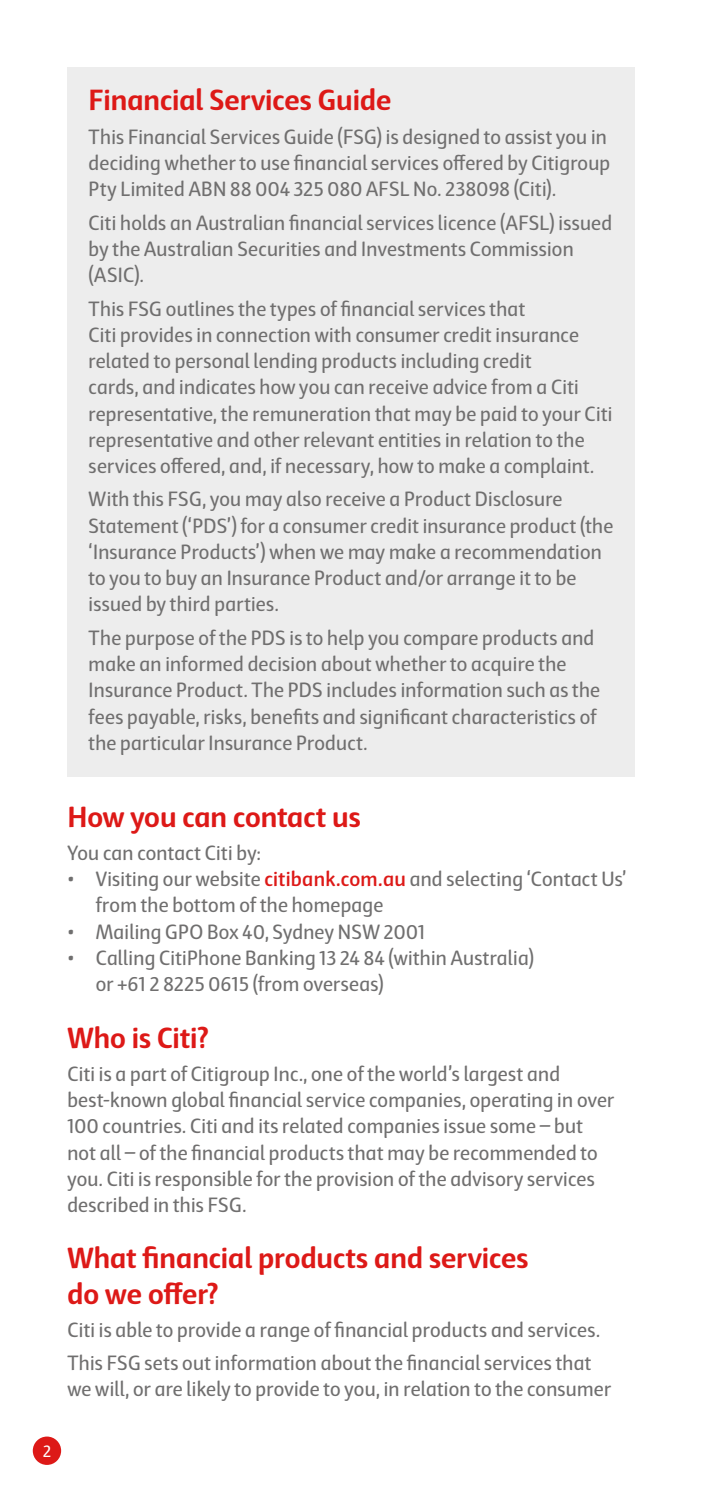
<style>
.page{position:relative;width:702px;height:1489px;background:#fff}
.page>*{position:absolute;margin:0;border:0;box-sizing:border-box;transform-origin:0 0}
.t1{font:700 30px/35px "Coles Haptic";color:#dd1917}
.t2{font:21.25px/26.2px "Coles Haptic";letter-spacing:.01em;color:#706f6f}
.t3{font:17.5px "Coles Haptic";color:#fff}
.s1{font-family:"Coles Haptic Semi";font-weight:700;color:#dd1917}
</style>
<div class="page">
<div style="left:33px;top:1436px;width:28px;height:28px;background:#dd1917;border-radius:50%"></div>
<div style="left:67px;top:67px;width:567px;height:709px;background:#ededed"></div>
<h1 class="t1" style="left:89px;top:82px;width:304px">Financial Services Guide</h1>
<p class="t2" style="left:89px;top:123px;width:523px">This Financial Services Guide (FSG) is designed to assist you in deciding whether to use financial services offered by Citigroup<br>Pty Limited ABN 88 004 325 080 AFSL No. 238098 (Citi).</p>
<p class="t2" style="left:89px;top:209px;width:525px">Citi holds an Australian financial services licence (AFSL) issued by the Australian Securities and Investments Commission (ASIC).</p>
<p class="t2" style="left:89px;top:295px;width:525px">This FSG outlines the types of financial services that<br>Citi provides in connection with consumer credit insurance related to personal lending products including credit<br>cards, and indicates how you can receive advice from a Citi representative, the remuneration that may be paid to your Citi representative and other relevant entities in relation to the services offered, and, if necessary, how to make a complaint.</p>
<p class="t2" style="left:89px;top:486px;width:526px">With this FSG, you may also receive a Product Disclosure Statement (‘PDS’) for a consumer credit insurance product (the ‘Insurance Products’) when we may make a recommendation to you to buy an Insurance Product and/or arrange it to be issued by third parties.</p>
<p class="t2" style="left:89px;top:624px;width:513px">The purpose of the PDS is to help you compare products and make an informed decision about whether to acquire the Insurance Product. The PDS includes information such as the fees payable, risks, benefits and significant characteristics of the particular Insurance Product.</p>
<h1 class="t1" style="left:67px;top:798px;width:295px">How you can contact us</h1>
<p class="t2" style="left:67px;top:839px;width:195px">You can contact Citi by:</p>
<p class="t2" style="left:96px;top:865px;width:532px;text-indent:-28px">• Visiting our website <span class="s1">citibank.com.au</span> and selecting ‘Contact Us’ from the bottom of the homepage</p>
<p class="t2" style="left:67px;top:918px;width:359px">• Mailing GPO Box 40, Sydney NSW 2001</p>
<p class="t2" style="left:96px;top:944px;width:439px;text-indent:-28px">• Calling CitiPhone Banking 13 24 84 (within Australia) or +61 2 8225 0615 (from overseas)</p>
<h1 class="t1" style="left:67px;top:1019px;width:143px">Who is Citi?</h1>
<p class="t2" style="left:67px;top:1060px;width:548px">Citi is a part of Citigroup Inc., one of the world’s largest and best-known global financial service companies, operating in over 100 countries. Citi and its related companies issue some – but not all – of the financial products that may be recommended to you. Citi is responsible for the provision of the advisory services described in this FSG.</p>
<h1 class="t1" style="left:67px;top:1240px;width:462px">What financial products and services do we offer?</h1>
<p class="t2" style="left:67px;top:1312px;width:534px;line-height:33.2px">Citi is able to provide a range of financial products and services.<br>This FSG sets out information about the financial services that</p>
<p class="t2" style="left:67px;top:1375px;width:545px">we will, or are likely to provide to you, in relation to the consumer</p>
<p class="t3" style="left:43px;top:1440px;width:9px">2</p>
</div>
